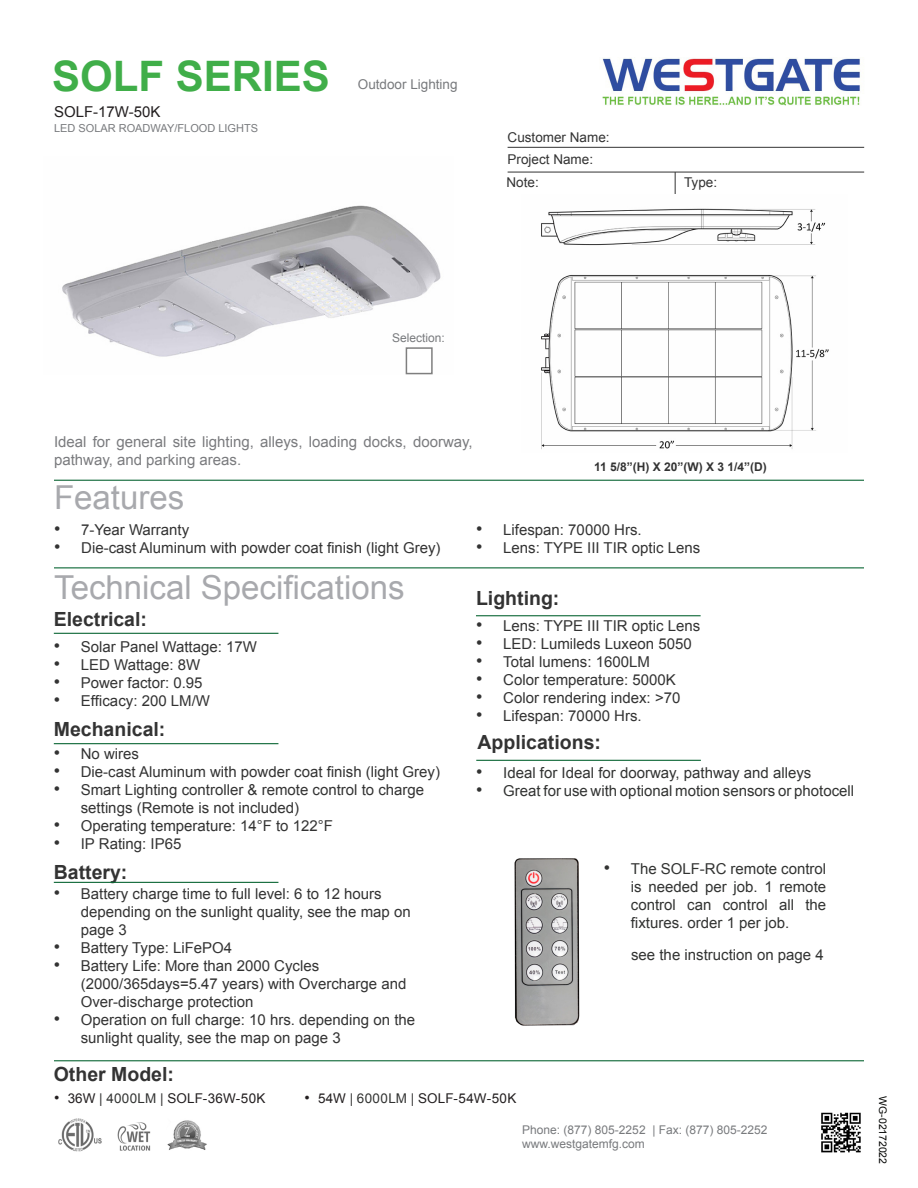
<style>
.page{position:relative;width:918px;height:1188px;background:#fff}
.page>*{position:absolute;margin:0;border:0;box-sizing:border-box;transform-origin:0 0}
.t1{font:700 42px "Arial";color:#40ae49}
.t2{font:33px "Arial";color:#a8a9ad}
.t3{font:700 19.5px "Arial";color:#333}
.t4{font:15px/18px "Arial";color:#333}
.t5{font:15px/18px "Arial";color:#323332;text-align:justify}
.t6{font:15px/18px "Arial";color:#7a7b7e}
.t7{font:15px "Arial";color:#231f20}
.t8{font:13.5px "Arial";letter-spacing:.02em;color:#231f20}
.t9{font:13.5px "Arial";color:#333}
.t10{font:13.5px "Arial";color:#787a7d}
.t11{font:12px "Arial";color:#787a7d}
.t12{font:700 12px "Arial";color:#333}
.t13{font:10.95px "Arial";color:#787a7d}
.t14{font:10.5px "Arial";letter-spacing:-.005em;color:#040503}
.s1{font-size:18px}
.s2{font-size:15.15px}
.s3{color:#333}
.s4{color:#323332}
</style>
<div class="page">
<img style="left:62px;top:205px;width:379px;height:169px">
<hr style="left:54px;top:480px;width:810px;height:1px;background:#0d6736">
<hr style="left:508px;top:147px;width:356px;height:1px;background:#333">
<svg style="left:675px;top:173px;width:1px;height:21px"></svg>
<hr style="left:508px;top:172px;width:356px;height:1px;background:#333">
<hr style="left:54px;top:567px;width:810px;height:1px;background:#0d6736">
<hr style="left:54px;top:1060px;width:810px;height:1px;background:#0d6736">
<hr style="left:54px;top:633px;width:224px;height:1px;background:#0d6736">
<hr style="left:476px;top:615px;width:225px;height:1px;background:#0d6736">
<img style="left:602px;top:58px;width:258px;height:48px">
<hr style="left:476px;top:760px;width:225px;height:1px;background:#0d6736">
<hr style="left:54px;top:743px;width:224px;height:1px;background:#0d6736">
<hr style="left:54px;top:882px;width:224px;height:1px;background:#0d6736">
<div style="left:406px;top:347px;width:27px;height:27px;background:#fff;border:2px solid #7f7f7f"></div>
<img style="left:541px;top:208px;width:288px;height:241px">
<img style="left:821px;top:1112px;width:40px;height:41px">
<img style="left:58px;top:1119px;width:44px;height:33px">
<img style="left:117px;top:1122px;width:34px;height:29px">
<img style="left:167px;top:1120px;width:40px;height:30px">
<img style="left:514px;top:858px;width:66px;height:168px">
<p class="t1" style="left:52px;top:48px;width:279px">SOLF SERIES</p>
<p class="t7" style="left:54px;top:102px;width:108px">SOLF-17W-50K</p>
<p class="t13" style="left:54px;top:121px;width:206px">LED SOLAR ROADWAY/FLOOD LIGHTS</p>
<p class="t10" style="left:358px;top:75px;width:101px">Outdoor Lighting</p>
<p class="t9" style="left:508px;top:128px;width:104px">Customer Name:</p>
<p class="t9" style="left:508px;top:150px;width:87px">Project Name:</p>
<p class="t9" style="left:507px;top:173px;width:34px">Note:</p>
<p class="t9" style="left:684px;top:173px;width:35px">Type:</p>
<p class="t11" style="left:392px;top:329px;width:54px">Selection:</p>
<p class="t6" style="left:54px;top:433px;width:420px">Ideal for general site lighting, alleys, loading docks, doorway, pathway, and parking areas.</p>
<p class="t2" style="left:54px;top:476px;width:132px">Features</p>
<p class="t12" style="left:594px;top:459px;width:174px">11 5/8”(H) X 20”(W) X 3 1/4”(D)</p>
<p class="t4" style="left:54px;top:521px;width:137px"><span class="s1">•</span> 7-Year Warranty</p>
<p class="t4" style="left:54px;top:539px;width:388px"><span class="s1">•</span> Die-cast Aluminum with powder coat finish (light Grey)</p>
<p class="t2" style="left:54px;top:566px;width:352px">Technical Specifications</p>
<p class="t3" style="left:54px;top:606px;width:95px">Electrical:</p>
<p class="t4" style="left:54px;top:638px;width:205px"><span class="s1">•</span> Solar Panel Wattage: 17W</p>
<p class="t4" style="left:54px;top:656px;width:148px"><span class="s1">•</span> LED Wattage: 8W</p>
<p class="t4" style="left:54px;top:674px;width:150px"><span class="s1">•</span> Power factor: 0.95</p>
<p class="t4" style="left:54px;top:692px;width:158px"><span class="s1">•</span> Efficacy: 200 LM/W</p>
<p class="t3" style="left:54px;top:716px;width:113px">Mechanical:</p>
<p class="t4" style="left:54px;top:745px;width:87px"><span class="s1">•</span> No wires</p>
<p class="t4" style="left:54px;top:763px;width:388px"><span class="s1">•</span> Die-cast Aluminum with powder coat finish (light Grey)</p>
<p class="t4" style="left:81px;top:781px;width:345px;text-indent:-27px"><span class="s1">•</span> Smart Lighting controller &amp; remote control to charge settings (Remote is not included)</p>
<p class="t4" style="left:54px;top:817px;width:281px"><span class="s1">•</span> Operating temperature: 14°F to 122°F</p>
<p class="t4" style="left:54px;top:835px;width:129px"><span class="s1">•</span> IP Rating: IP65</p>
<p class="t4" style="left:81px;top:885px;width:331px;text-indent:-27px"><span class="s1">•</span> Battery charge time to full level: 6 to 12 hours depending on the sunlight quality, see the map on page 3</p>
<p class="t4" style="left:54px;top:939px;width:180px"><span class="s1">•</span> Battery Type: LiFePO4</p>
<p class="t4" style="left:81px;top:957px;width:327px;text-indent:-27px"><span class="s1">•</span> Battery Life: More than 2000 Cycles (2000/365days=5.47 years) with Overcharge and<br>Over-discharge protection</p>
<p class="t4" style="left:81px;top:1011px;width:336px;text-indent:-27px"><span class="s1">•</span> Operation on full charge: 10 hrs. depending on the sunlight quality, see the map on page 3</p>
<p class="t3" style="left:54px;top:859px;width:75px">Battery:</p>
<p class="t3" style="left:54px;top:1061px;width:122px">Other Model:</p>
<p class="t4" style="left:476px;top:521px;width:167px"><span class="s1">•</span> Lifespan: 70000 Hrs.</p>
<p class="t4" style="left:476px;top:539px;width:226px"><span class="s1">•</span> Lens: TYPE III TIR optic Lens</p>
<p class="t3" style="left:476px;top:585px;width:85px">Lighting:</p>
<p class="t4" style="left:476px;top:617px;width:226px"><span class="s1">•</span> Lens: TYPE III TIR optic Lens</p>
<p class="t4" style="left:476px;top:635px;width:217px"><span class="s1">•</span> LED: Lumileds Luxeon 5050</p>
<p class="t4" style="left:476px;top:653px;width:175px"><span class="s1">•</span> Total lumens: 1600LM</p>
<p class="t4" style="left:476px;top:671px;width:201px"><span class="s1">•</span> Color temperature: 5000K</p>
<p class="t4" style="left:476px;top:689px;width:206px"><span class="s1">•</span> Color rendering index: &gt;70</p>
<p class="t4" style="left:476px;top:707px;width:167px"><span class="s1">•</span> Lifespan: 70000 Hrs.</p>
<p class="t3" style="left:478px;top:729px;width:125px">Applications:</p>
<p class="t5" style="left:476px;top:764px;width:337px"><span class="s1">•</span> Ideal for Ideal for doorway, pathway and alleys</p>
<p class="t5" style="left:476px;top:782px;width:379px"><span class="s1">•</span> Great for use with optional motion sensors or photocell</p>
<p class="t5" style="left:631px;top:860px;width:197px;text-indent:-27px"><span class="s1">•</span> The SOLF-RC remote control is needed per job. 1 remote control can control all the fixtures. order 1 per job.</p>
<p class="t5" style="left:631px;top:945px;width:194px">see the instruction on page 4</p>
<p class="t8" style="left:54px;top:1089px;width:213px"><span class="s2">•</span> 36W <span class="s3">|</span> <span class="s4">4000LM</span> <span class="s3">|</span> SOLF-36W-50K</p>
<p class="t8" style="left:305px;top:1089px;width:213px"><span class="s2">•</span> 54W <span class="s3">|</span> <span class="s4">6000LM</span> <span class="s3">|</span> SOLF-54W-50K</p>
<p class="t11" style="left:522px;top:1122px;width:247px">Phone: (877) 805-2252 | Fax: (877) 805-2252</p>
<p class="t11" style="left:522px;top:1136px;width:124px">www.westgatemfg.com</p>
<p class="t14" style="left:890px;top:1096px;width:69px;rotate:90deg">WG-02172022</p>
</div>
